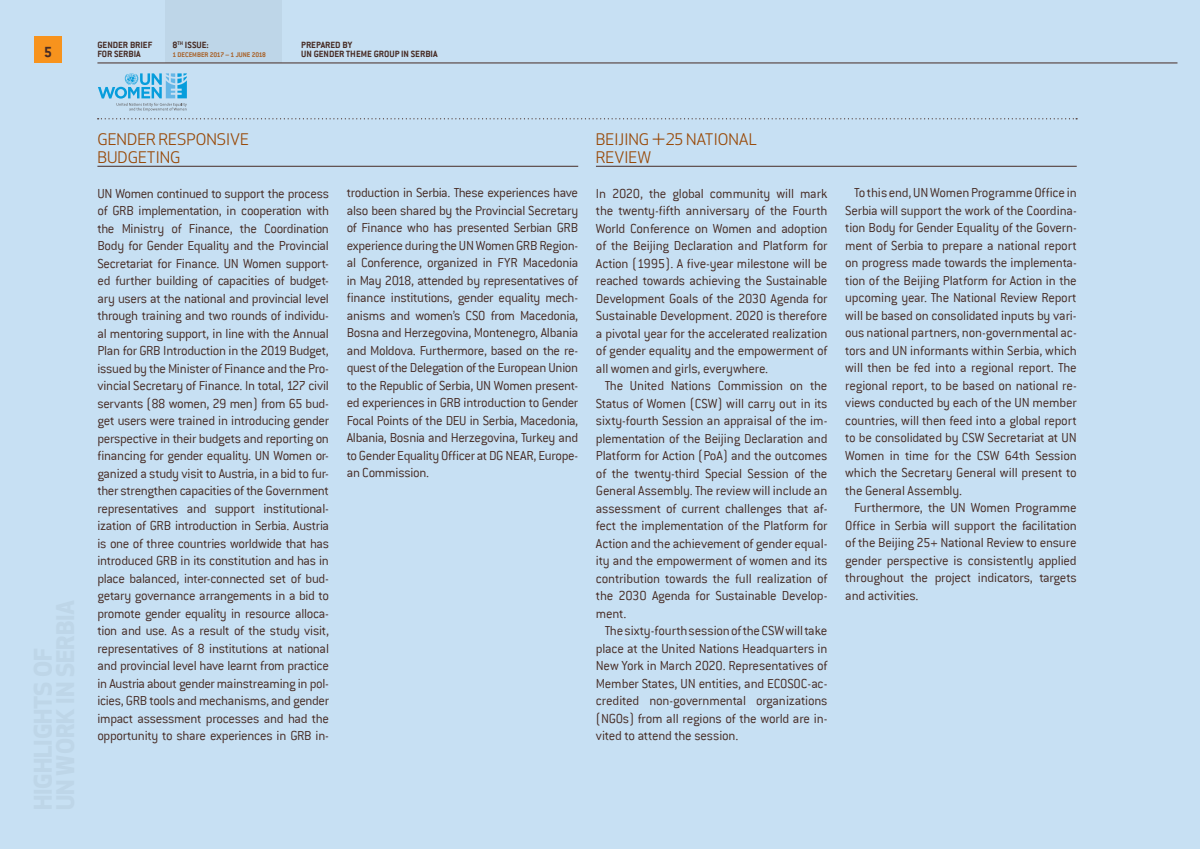
<style>
.page{position:relative;width:1200px;height:849px;background:#fff}
.page>*{position:absolute;margin:0;border:0;box-sizing:border-box;transform-origin:0 0}
.t1{font:16.25px "Conduit ITCCE Bold";color:#472c25}
.t2{font:15.62px/17.5px "Apex New";color:#984806}
.t3{font:14.38px/17.5px "Conduit ITCCE Light";letter-spacing:-.015em;color:#472c25;text-align:justify}
.t4{font:10px/8.8px "Conduit ITCCE Bold";color:#472c25}
.t5{font:7.5px "Conduit ITCCE Bold";letter-spacing:-.005em;color:#a8632b}
</style>
<div class="page">
<div style="left:0;top:0;width:1199px;height:849px;background:#c7e0f3"></div>
<div style="left:34px;top:36px;width:28px;height:27px;background:#f7931d"></div>
<div style="left:166px;top:0;width:116px;height:63px;background:#bed6e8"></div>
<hr style="left:97px;top:63px;width:1080px;height:1px;background:#472c25">
<svg style="left:98px;top:118px;width:979px;height:1px"></svg>
<svg style="left:98px;top:73px;width:89px;height:38px"></svg>
<hr style="left:97px;top:166px;width:481px;height:1px;background:#472c25">
<hr style="left:596px;top:166px;width:481px;height:1px;background:#472c25">
<p class="t1" style="left:44px;top:42px;width:10px">5</p>
<p class="t4" style="left:97px;top:40px;width:56px">GENDER BRIEF<br>FOR SERBIA</p>
<p class="t4" style="left:172px;top:40px;width:38px">8<sup>TH</sup> ISSUE:</p>
<p class="t5" style="left:172px;top:50px;width:95px">1 DECEMBER 2017 – 1 JUNE 2018</p>
<p class="t4" style="left:301px;top:40px;width:138px">PREPARED BY<br>UN GENDER THEME GROUP IN SERBIA</p>
<p class="t2" style="left:97px;top:131px;width:153px">GENDER RESPONSIVE<br>BUDGETING</p>
<p class="t3" style="left:97px;top:184px;width:233px">UN Women continued to support the process of GRB implementation, in cooperation with the Ministry of Finance, the Coordination Body for Gender Equality and the Provincial Secretariat for Finance. UN Women support&shy;ed further building of capacities of budget&shy;ary users at the national and provincial level through training and two rounds of individu&shy;al mentoring support, in line with the Annual Plan for GRB Introduction in the 2019 Budget, issued by the Minister of Finance and the Pro&shy;vincial Secretary of Finance. In total, 127 civil servants (88 women, 29 men) from 65 bud&shy;get users were trained in introducing gender perspective in their budgets and reporting on financing for gender equality. UN Women or&shy;ganized a study visit to Austria, in a bid to fur&shy;ther strengthen capacities of the Government representatives and support institutional&shy;ization of GRB introduction in Serbia. Austria is one of three countries worldwide that has introduced GRB in its constitution and has in place balanced, inter-connected set of bud&shy;getary governance arrangements in a bid to promote gender equality in resource alloca&shy;tion and use. As a result of the study visit, representatives of 8 institutions at national and provincial level have learnt from practice in Austria about gender mainstreaming in pol&shy;icies, GRB tools and mechanisms, and gender impact assessment processes and had the opportunity to share experiences in GRB in-</p>
<p class="t3" style="left:347px;top:184px;width:233px">troduction in Serbia. These experiences have also been shared by the Provincial Secretary of Finance who has presented Serbian GRB experience during the UN Women GRB Region&shy;al Conference, organized in FYR Macedonia in May 2018, attended by representatives of finance institutions, gender equality mech&shy;anisms and women’s CSO from Macedonia, Bosna and Herzegovina, Montenegro, Albania and Moldova. Furthermore, based on the re&shy;quest of the Delegation of the European Union to the Republic of Serbia, UN Women present&shy;ed experiences in GRB introduction to Gender Focal Points of the DEU in Serbia, Macedonia, Albania, Bosnia and Herzegovina, Turkey and to Gender Equality Officer at DG NEAR, Europe&shy;an Commission.</p>
<p class="t2" style="left:596px;top:131px;width:163px">BEIJING +25 NATIONAL<br>REVIEW</p>
<p class="t3" style="left:596px;top:184px;width:233px">In 2020, the global community will mark the twenty-fifth anniversary of the Fourth World Conference on Women and adoption of the Beijing Declaration and Platform for Action (1995). A five-year milestone will be reached towards achieving the Sustainable Development Goals of the 2030 Agenda for Sustainable Development. 2020 is therefore a pivotal year for the accelerated realization of gender equality and the empowerment of all women and girls, everywhere.</p>
<p class="t3" style="left:596px;top:377px;width:233px;text-indent:9px">The United Nations Commission on the Status of Women (CSW) will carry out in its sixty-fourth Session an appraisal of the im&shy;plementation of the Beijing Declaration and Platform for Action (PoA) and the outcomes of the twenty-third Special Session of the General Assembly. The review will include an assessment of current challenges that af&shy;fect the implementation of the Platform for Action and the achievement of gender equal&shy;ity and the empowerment of women and its contribution towards the full realization of the 2030 Agenda for Sustainable Develop&shy;ment.</p>
<p class="t3" style="left:596px;top:622px;width:233px;text-indent:9px">The sixty-fourth session of the CSW will take place at the United Nations Headquarters in New York in March 2020. Representatives of Member States, UN entities, and ECOSOC-ac&shy;credited non-governmental organizations (NGOs) from all regions of the world are in&shy;vited to attend the session.</p>
<p class="t3" style="left:845px;top:184px;width:233px;text-indent:9px">To this end, UN Women Programme Office in Serbia will support the work of the Coordina&shy;tion Body for Gender Equality of the Govern&shy;ment of Serbia to prepare a national report on progress made towards the implementa&shy;tion of the Beijing Platform for Action in the upcoming year. The National Review Report will be based on consolidated inputs by vari&shy;ous national partners, non-governmental ac&shy;tors and UN informants within Serbia, which will then be fed into a regional report. The regional report, to be based on national re&shy;views conducted by each of the UN member countries, will then feed into a global report to be consolidated by CSW Secretariat at UN Women in time for the CSW 64th Session which the Secretary General will present to the General Assembly.</p>
<p class="t3" style="left:845px;top:499px;width:233px;text-indent:9px">Furthermore, the UN Women Programme Office in Serbia will support the facilitation of the Beijing 25+ National Review to ensure gender perspective is consistently applied throughout the project indicators, targets and activities.</p>
</div>
